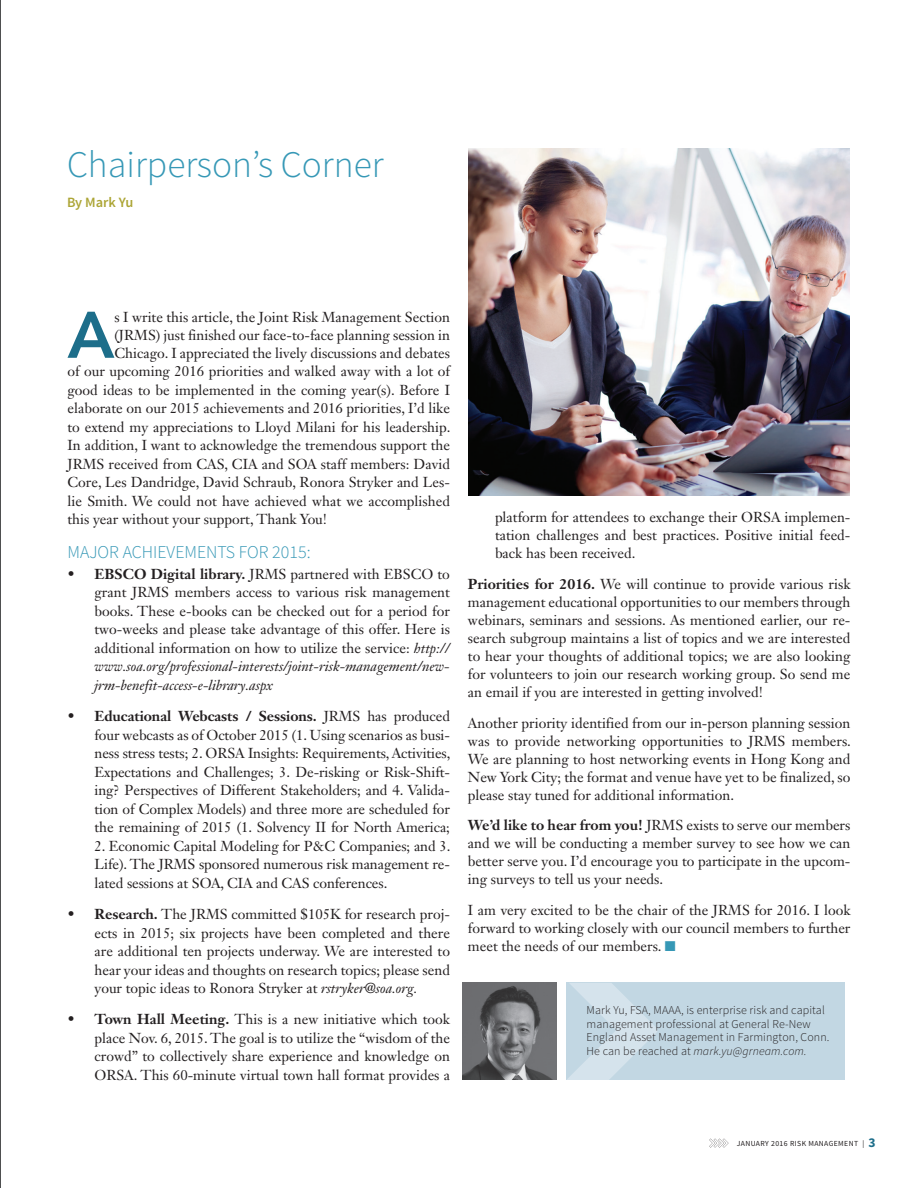
<style>
.page{position:relative;width:918px;height:1188px;background:#fff}
.page>*{position:absolute;margin:0;border:0;box-sizing:border-box;transform-origin:0 0}
.t1{font:800 65.1px "Avenir LT Std";color:#1d6e8a}
.t2{font:300 37.5px "Source Sans Pro";color:#3698b6}
.t3{font:300 18px "Source Sans Pro";color:#3698b6}
.t4{font:14.25px/18.5px "Janson Text LT Std";color:#231f20;text-align:justify}
.t5{font:600 14.25px "Source Sans Pro";color:#aca535}
.t6{font:300 12px/13.5px "Source Sans Pro";letter-spacing:.01em;color:#231f20}
.t7{font:7.8px "Source Sans Pro";letter-spacing:.05em;color:#231f20}
.s1{font-weight:700}
.s2{font-style:italic}
.s3{color:#3698b6}
.s4{font-weight:700;font-size:13.5px;color:#1d6e8a}
</style>
<div class="page">
<hr style="left:0;top:0;width:1px;height:1188px;background:#4e4f50">
<div style="left:567px;top:983px;width:278px;height:97px;background:#c2d7e3"></div>
<img style="left:462px;top:983px;width:94px;height:97px">
<svg style="left:567px;top:983px;width:90px;height:97px"></svg>
<img style="left:468px;top:148px;width:381px;height:348px">
<svg style="left:709px;top:1139px;width:20px;height:9px"></svg>
<h2 class="t2" style="left:67px;top:141px;width:318px">Chairperson’s Corner</h2>
<p class="t5" style="left:67px;top:193px;width:68px">By Mark Yu</p>
<h1 class="t1" style="left:68px;top:297px;width:49px">A</h1>
<p class="t4" style="left:114px;top:308px;width:337px">s I write this article, the Joint Risk Management Section</p>
<p class="t4" style="left:114px;top:326px;width:337px">(JRMS) just finished our face-to-face planning session in</p>
<p class="t4" style="left:114px;top:344px;width:337px">Chicago. I appreciated the lively discussions and debates</p>
<p class="t4" style="left:68px;top:362px;width:384px">of our upcoming 2016 priorities and walked away with a lot of</p>
<p class="t4" style="left:68px;top:380px;width:384px">good ideas to be implemented in the coming year(s). Before I</p>
<p class="t4" style="left:68px;top:399px;width:384px">elaborate on our 2015 achievements and 2016 priorities, I’d like</p>
<p class="t4" style="left:68px;top:417px;width:385px">to extend my appreciations to Lloyd Milani for his leadership.</p>
<p class="t4" style="left:68px;top:436px;width:384px">In addition, I want to acknowledge the tremendous support the</p>
<p class="t4" style="left:68px;top:454px;width:384px">JRMS received from CAS, CIA and SOA staff members: David</p>
<p class="t4" style="left:68px;top:473px;width:384px">Core, Les Dandridge, David Schraub, Ronora Stryker and Les-</p>
<p class="t4" style="left:68px;top:491px;width:384px">lie Smith. We could not have achieved what we accomplished</p>
<p class="t4" style="left:68px;top:510px;width:261px">this year without your support, Thank You!</p>
<p class="t3" style="left:68px;top:541px;width:245px">MAJOR ACHIEVEMENTS FOR 2015:</p>
<p class="t4" style="left:95px;top:565px;width:357px;text-indent:-27px">• <span class="s1">EBSCO Digital library.</span> JRMS partnered with EBSCO to grant JRMS members access to various risk management books. These e-books can be checked out for a period for two-weeks and please take advantage of this offer. Here is additional information on how to utilize the service: <span class="s2">http:// www.soa.org/professional-interests/joint-risk-management/new&shy;jrm-benefit-access-e-library.aspx</span></p>
<p class="t4" style="left:95px;top:707px;width:358px;text-indent:-27px">• <span class="s1">Educational Webcasts / Sessions.</span> JRMS has produced four webcasts as of October 2015 (1. Using scenarios as busi&shy;ness stress tests; 2. ORSA Insights: Requirements, Activities, Expectations and Challenges; 3. De-risking or Risk-Shift&shy;ing? Perspectives of Different Stakeholders; and 4. Valida&shy;tion of Complex Models) and three more are scheduled for the remaining of 2015 (1. Solvency II for North America;</p>
<p class="t4" style="left:95px;top:836px;width:358px">2. Economic Capital Modeling for P&amp;C Companies; and 3.<br>Life). The JRMS sponsored numerous risk management re&shy;lated sessions at SOA, CIA and CAS conferences.</p>
<p class="t4" style="left:95px;top:905px;width:357px;text-indent:-27px">• <span class="s1">Research.</span> The JRMS committed $105K for research proj&shy;ects in 2015; six projects have been completed and there are additional ten projects underway. We are interested to hear your ideas and thoughts on research topics; please send your topic ideas to Ronora Stryker at <span class="s2">rstryker@soa.org.</span></p>
<p class="t4" style="left:95px;top:1010px;width:357px;text-indent:-27px">• <span class="s1">Town Hall Meeting.</span> This is a new initiative which took place Nov. 6, 2015. The goal is to utilize the “wisdom of the crowd” to collectively share experience and knowledge on ORSA. This 60-minute virtual town hall format provides a</p>
<p class="t4" style="left:495px;top:508px;width:357px;line-height:18px">platform for attendees to exchange their ORSA implemen&shy;tation challenges and best practices. Positive initial feed&shy;back has been received.</p>
<p class="t4" style="left:468px;top:575px;width:384px;line-height:18px"><span class="s1">Priorities for 2016.</span> We will continue to provide various risk management educational opportunities to our members through webinars, seminars and sessions. As mentioned earlier, our re&shy;search subgroup maintains a list of topics and we are interested to hear your thoughts of additional topics; we are also looking for volunteers to join our research working group. So send me an email if you are interested in getting involved!</p>
<p class="t4" style="left:468px;top:713px;width:385px;line-height:18px">Another priority identified from our in-person planning session was to provide networking opportunities to JRMS members.<br>We are planning to host networking events in Hong Kong and New York City; the format and venue have yet to be finalized, so please stay tuned for additional information.</p>
<p class="t4" style="left:468px;top:816px;width:384px;line-height:18px"><span class="s1">We’d like to hear from you!</span> JRMS exists to serve our members and we will be conducting a member survey to see how we can better serve you. I’d encourage you to participate in the upcom&shy;ing surveys to tell us your needs.</p>
<p class="t4" style="left:468px;top:901px;width:384px;line-height:18px">I am very excited to be the chair of the JRMS for 2016. I look forward to working closely with our council members to further meet the needs of our members. <span class="s3">■</span></p>
<p class="t6" style="left:587px;top:1004px;width:245px">Mark Yu, FSA, MAAA, is enterprise risk and capital management professional at General Re‑New England Asset Management in Farmington, Conn.<br>He can be reached at <span class="s2">mark.yu@grneam.com.</span></p>
<p class="t7" style="left:737px;top:1138px;width:140px">JANUARY 2016 RISK MANAGEMENT | <span class="s4">3</span></p>
</div>
